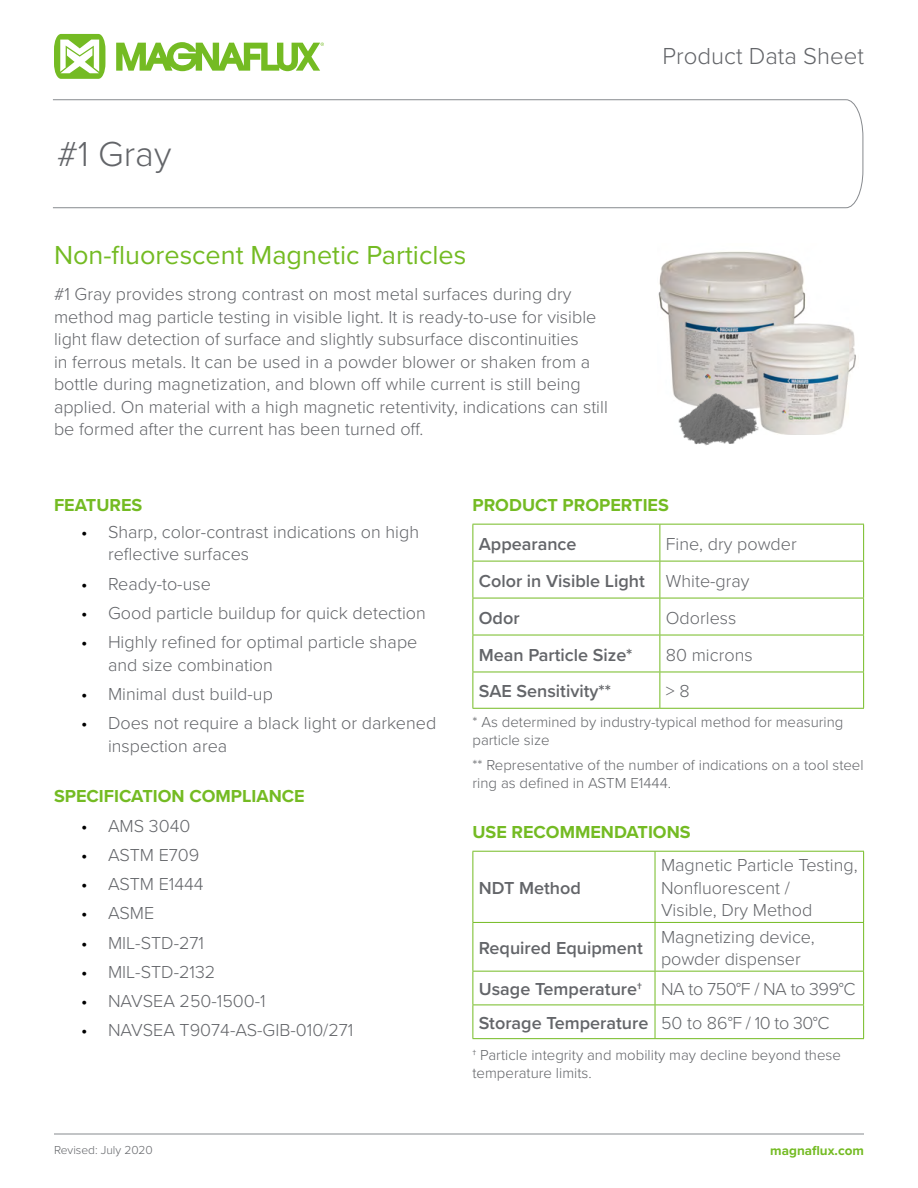
<style>
.page{position:relative;width:918px;height:1188px;background:#fff}
.page>*{position:absolute;margin:0;border:0;box-sizing:border-box;transform-origin:0 0}
.t1{font:300 36px "Proxima Nova";color:#636569}
.t2{font:27px "Proxima Nova";color:#74bb23}
.t3{font:300 24px "Proxima Nova";color:#636569}
.t4{font:300 18px/22.5px "Proxima Nova";color:#636569}
.t5{font:300 18px/33.8px "Proxima Nova";letter-spacing:-.025em;color:#636569}
.t6{font:600 18px "Proxima Nova";color:#636569}
.t7{font:700 18px "Proxima Nova";color:#74bb23}
.t8{font:300 15px/18px "Proxima Nova";color:#636569}
.t9{font:700 13.5px "Proxima Nova";color:#74bb23}
.t10{font:300 12px "Proxima Nova";color:#636569}
.s1{font-weight:400;color:#000}
.s2{font-weight:600}
</style>
<div class="page">
<svg style="left:53px;top:99px;width:811px;height:109px"></svg>
<svg style="left:116px;top:42px;width:208px;height:29px"></svg>
<svg style="left:54px;top:34px;width:51px;height:45px"></svg>
<hr style="left:472px;top:524px;width:188px;height:1px;background:#74bb23">
<hr style="left:472px;top:525px;width:1px;height:36px;background:#74bb23">
<hr style="left:660px;top:524px;width:204px;height:1px;background:#74bb23">
<hr style="left:660px;top:525px;width:1px;height:36px;background:#74bb23">
<hr style="left:863px;top:525px;width:1px;height:36px;background:#74bb23">
<hr style="left:472px;top:561px;width:188px;height:1px;background:#74bb23">
<hr style="left:472px;top:561px;width:1px;height:37px;background:#74bb23">
<hr style="left:660px;top:561px;width:204px;height:1px;background:#74bb23">
<hr style="left:660px;top:561px;width:1px;height:37px;background:#74bb23">
<hr style="left:863px;top:561px;width:1px;height:37px;background:#74bb23">
<hr style="left:472px;top:598px;width:188px;height:1px;background:#74bb23">
<hr style="left:472px;top:598px;width:1px;height:37px;background:#74bb23">
<hr style="left:660px;top:598px;width:204px;height:1px;background:#74bb23">
<hr style="left:660px;top:598px;width:1px;height:37px;background:#74bb23">
<hr style="left:863px;top:598px;width:1px;height:37px;background:#74bb23">
<hr style="left:472px;top:635px;width:188px;height:1px;background:#74bb23">
<hr style="left:472px;top:635px;width:1px;height:37px;background:#74bb23">
<hr style="left:660px;top:635px;width:204px;height:1px;background:#74bb23">
<hr style="left:660px;top:635px;width:1px;height:37px;background:#74bb23">
<hr style="left:863px;top:635px;width:1px;height:37px;background:#74bb23">
<hr style="left:472px;top:672px;width:188px;height:1px;background:#74bb23">
<hr style="left:472px;top:672px;width:1px;height:36px;background:#74bb23">
<hr style="left:660px;top:672px;width:204px;height:1px;background:#74bb23">
<hr style="left:660px;top:672px;width:1px;height:36px;background:#74bb23">
<hr style="left:863px;top:672px;width:1px;height:36px;background:#74bb23">
<hr style="left:472px;top:708px;width:188px;height:1px;background:#74bb23">
<hr style="left:660px;top:708px;width:204px;height:1px;background:#74bb23">
<hr style="left:472px;top:851px;width:183px;height:1px;background:#74bb23">
<hr style="left:472px;top:852px;width:1px;height:70px;background:#74bb23">
<hr style="left:655px;top:851px;width:209px;height:1px;background:#74bb23">
<hr style="left:655px;top:852px;width:1px;height:70px;background:#74bb23">
<hr style="left:863px;top:852px;width:1px;height:70px;background:#74bb23">
<hr style="left:472px;top:922px;width:183px;height:1px;background:#74bb23">
<hr style="left:472px;top:923px;width:1px;height:48px;background:#74bb23">
<hr style="left:655px;top:922px;width:209px;height:1px;background:#74bb23">
<hr style="left:655px;top:923px;width:1px;height:48px;background:#74bb23">
<hr style="left:863px;top:923px;width:1px;height:48px;background:#74bb23">
<hr style="left:472px;top:971px;width:183px;height:1px;background:#74bb23">
<hr style="left:472px;top:972px;width:1px;height:33px;background:#74bb23">
<hr style="left:655px;top:971px;width:209px;height:1px;background:#74bb23">
<hr style="left:655px;top:972px;width:1px;height:33px;background:#74bb23">
<hr style="left:863px;top:972px;width:1px;height:33px;background:#74bb23">
<hr style="left:472px;top:1005px;width:183px;height:1px;background:#74bb23">
<hr style="left:472px;top:1005px;width:1px;height:33px;background:#74bb23">
<hr style="left:655px;top:1005px;width:209px;height:1px;background:#74bb23">
<hr style="left:655px;top:1005px;width:1px;height:33px;background:#74bb23">
<hr style="left:863px;top:1005px;width:1px;height:33px;background:#74bb23">
<hr style="left:472px;top:1038px;width:183px;height:1px;background:#74bb23">
<hr style="left:655px;top:1038px;width:209px;height:1px;background:#74bb23">
<hr style="left:54px;top:1134px;width:810px;height:1px;background:#878a8e">
<img style="left:658px;top:251px;width:198px;height:183px">
<img style="left:673px;top:375px;width:90px;height:71px">
<h1 class="t1" style="left:57px;top:127px;width:116px">#1 Gray</h1>
<h2 class="t2" style="left:54px;top:235px;width:414px">Non-fluorescent Magnetic Particles</h2>
<p class="t4" style="left:54px;top:282px;width:555px">#1 Gray provides strong contrast on most metal surfaces during dry method mag particle testing in visible light. It is ready-to-use for visible light flaw detection of surface and slightly subsurface discontinuities<br>in ferrous metals. It can be used in a powder blower or shaken from a bottle during magnetization, and blown off while current is still being applied. On material with a high magnetic retentivity, indications can still be formed after the current has been turned off.</p>
<h3 class="t3" style="left:662px;top:39px;width:203px">Product Data Sheet</h3>
<p class="t7" style="left:54px;top:492px;width:90px">FEATURES</p>
<p class="t4" style="left:108px;top:520px;width:313px;text-indent:-27px"><span class="s1">•</span> Sharp, color-contrast indications on high reflective surfaces</p>
<p class="t4" style="left:81px;top:571px;width:131px"><span class="s1">•</span> Ready-to-use</p>
<p class="t4" style="left:81px;top:601px;width:346px"><span class="s1">•</span> Good particle buildup for quick detection</p>
<p class="t4" style="left:108px;top:630px;width:311px;text-indent:-27px"><span class="s1">•</span> Highly refined for optimal particle shape and size combination</p>
<p class="t4" style="left:81px;top:682px;width:193px"><span class="s1">•</span> Minimal dust build-up</p>
<p class="t4" style="left:108px;top:711px;width:330px;text-indent:-27px"><span class="s1">•</span> Does not require a black light or darkened inspection area</p>
<p class="t7" style="left:54px;top:783px;width:252px">SPECIFICATION COMPLIANCE</p>
<p class="t4" style="left:81px;top:813px;width:111px"><span class="s1">•</span> AMS 3040</p>
<p class="t4" style="left:81px;top:843px;width:120px"><span class="s1">•</span> ASTM E709</p>
<p class="t4" style="left:81px;top:872px;width:124px"><span class="s1">•</span> ASTM E1444</p>
<p class="t4" style="left:81px;top:901px;width:75px"><span class="s1">•</span> ASME</p>
<p class="t4" style="left:81px;top:930px;width:125px"><span class="s1">•</span> MIL-STD-271</p>
<p class="t4" style="left:81px;top:960px;width:136px"><span class="s1">•</span> MIL-STD-2132</p>
<p class="t4" style="left:81px;top:989px;width:186px"><span class="s1">•</span> NAVSEA 250-1500-1</p>
<p class="t4" style="left:81px;top:1018px;width:274px"><span class="s1">•</span> NAVSEA T9074-AS-GIB-010/271</p>
<p class="t7" style="left:472px;top:492px;width:198px">PRODUCT PROPERTIES</p>
<p class="t6" style="left:479px;top:530px;width:99px">Appearance</p>
<p class="t4" style="left:479px;top:524px;width:319px;line-height:36.9px;text-indent:187px">Fine, dry powder<br><span class="s2">Color in Visible Light</span> White-gray<br><span class="s2">Odor</span></p>
<p class="t4" style="left:666px;top:605px;width:72px">Odorless</p>
<p class="t6" style="left:479px;top:641px;width:155px">Mean Particle Size*</p>
<p class="t4" style="left:666px;top:642px;width:88px">80 microns</p>
<p class="t6" style="left:479px;top:678px;width:134px">SAE Sensitivity**</p>
<p class="t4" style="left:666px;top:679px;width:25px">&gt; 8</p>
<p class="t8" style="left:472px;top:713px;width:372px">* As determined by industry-typical method for measuring particle size</p>
<p class="t8" style="left:472px;top:755px;width:393px">** Representative of the number of indications on a tool steel ring as defined in ASTM E1444.</p>
<p class="t7" style="left:472px;top:819px;width:220px">USE RECOMMENDATIONS</p>
<p class="t6" style="left:479px;top:875px;width:104px">NDT Method</p>
<p class="t4" style="left:661px;top:853px;width:198px">Magnetic Particle Testing,<br>Nonfluorescent /<br>Visible, Dry Method</p>
<p class="t6" style="left:479px;top:934px;width:165px">Required Equipment</p>
<p class="t4" style="left:661px;top:924px;width:155px">Magnetizing device, powder dispenser</p>
<p class="t5" style="left:479px;top:971px;width:378px"><span class="s2">Usage Temperature†</span> NA to 750°F / NA to 399°C<br><span class="s2">Storage Temperature</span> 50 to 86°F / 10 to 30°C</p>
<p class="t8" style="left:472px;top:1045px;width:370px">† Particle integrity and mobility may decline beyond these temperature limits.</p>
<p class="t10" style="left:54px;top:1141px;width:100px">Revised: July 2020</p>
<p class="t9" style="left:770px;top:1141px;width:95px">magnaflux.com</p>
</div>
